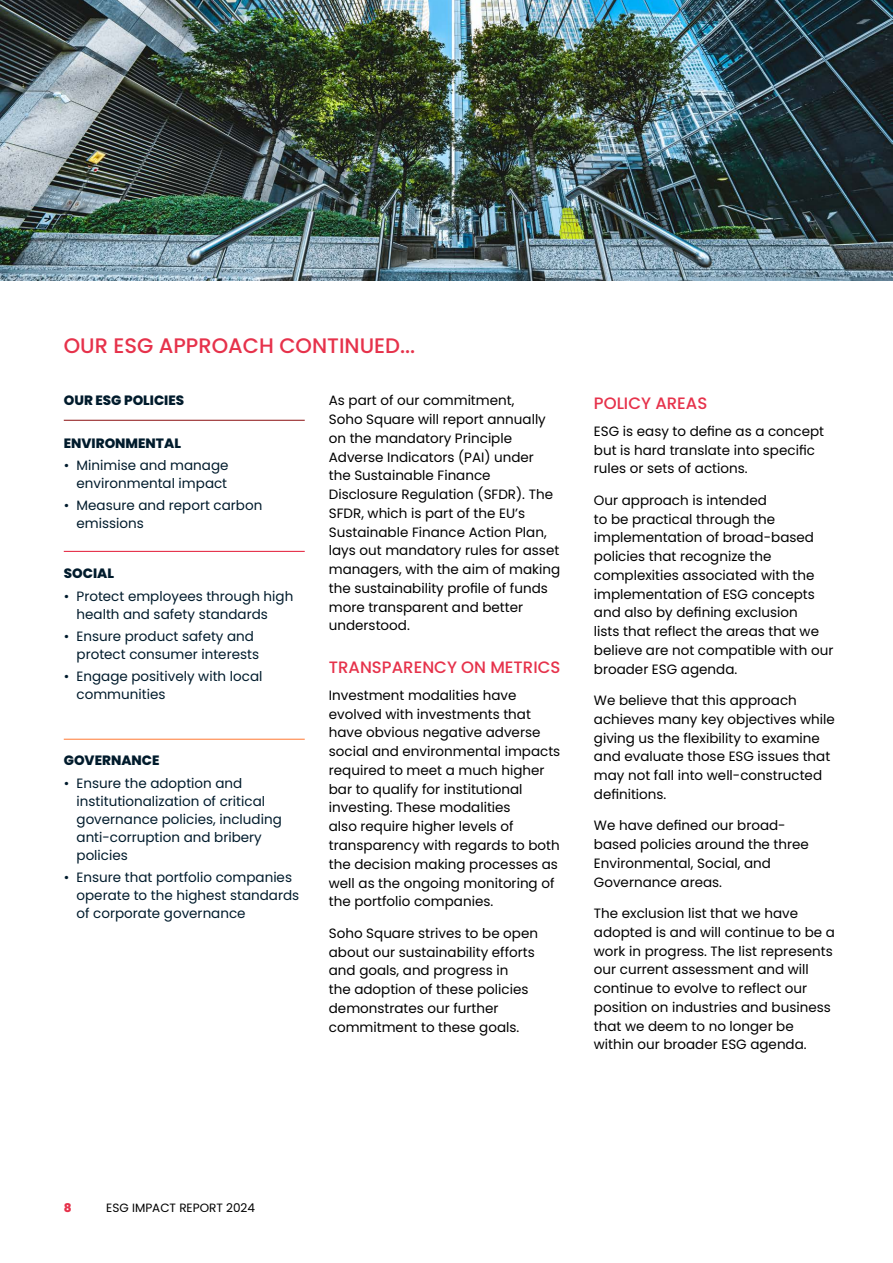
<style>
.page{position:relative;width:893px;height:1263px;background:#fff}
.page>*{position:absolute;margin:0;border:0;box-sizing:border-box;transform-origin:0 0}
.t1{font:500 21px "Poppins";color:#e6324b}
.t2{font:500 16.5px "Poppins";color:#e6324b}
.t3{font:13.5px/18.8px "Poppins";color:#000}
.t4{font:13.5px/18px "Poppins";color:#001b2c}
.t5{font:800 13.5px "Poppins";color:#001b2c}
.t6{font:12px "Poppins";color:#000}
.t7{font:800 12px "Poppins";color:#e6324b}
</style>
<div class="page">
<hr style="left:64px;top:420px;width:241px;height:1px;background:#97292b">
<hr style="left:64px;top:551px;width:241px;height:1px;background:#e6324b">
<hr style="left:64px;top:739px;width:241px;height:1px;background:#ff8748">
<img style="left:0;top:0;width:893px;height:280px">
<h1 class="t1" style="left:64px;top:333px;width:353px">OUR ESG APPROACH CONTINUED...</h1>
<p class="t5" style="left:64px;top:393px;width:122px">OUR ESG POLICIES</p>
<p class="t5" style="left:64px;top:435px;width:119px">ENVIRONMENTAL</p>
<p class="t4" style="left:64px;top:456px;width:166px;text-align:right">• Minimise and manage environmental impact</p>
<p class="t4" style="left:77px;top:497px;width:187px;text-indent:-13px">• Measure and report carbon emissions</p>
<p class="t5" style="left:64px;top:566px;width:52px">SOCIAL</p>
<p class="t4" style="left:77px;top:587px;width:218px;text-indent:-13px">• Protect employees through high health and safety standards</p>
<p class="t4" style="left:77px;top:627px;width:184px;text-indent:-13px">• Ensure product safety and protect consumer interests</p>
<p class="t4" style="left:77px;top:667px;width:187px;text-indent:-13px">• Engage positively with local communities</p>
<p class="t5" style="left:64px;top:753px;width:97px">GOVERNANCE</p>
<p class="t4" style="left:77px;top:774px;width:207px;text-indent:-13px">• Ensure the adoption and institutionalization of critical governance policies, including anti-corruption and bribery policies</p>
<p class="t4" style="left:77px;top:868px;width:224px;text-indent:-13px">• Ensure that portfolio companies operate to the highest standards of corporate governance</p>
<p class="t3" style="left:329px;top:391px;width:233px">As part of our commitment,<br>Soho Square will report annually on the mandatory Principle<br>Adverse Indicators (PAI) under<br>the Sustainable Finance<br>Disclosure Regulation (SFDR). The<br>SFDR, which is part of the EU’s<br>Sustainable Finance Action Plan, lays out mandatory rules for asset managers, with the aim of making the sustainability profile of funds more transparent and better understood.</p>
<p class="t2" style="left:329px;top:657px;width:233px">TRANSPARENCY ON METRICS</p>
<p class="t3" style="left:329px;top:686px;width:233px">Investment modalities have evolved with investments that have obvious negative adverse social and environmental impacts required to meet a much higher bar to qualify for institutional investing. These modalities<br>also require higher levels of transparency with regards to both the decision making processes as well as the ongoing monitoring of the portfolio companies.</p>
<p class="t3" style="left:329px;top:924px;width:211px">Soho Square strives to be open about our sustainability efforts and goals, and progress in<br>the adoption of these policies demonstrates our further commitment to these goals.</p>
<p class="t2" style="left:594px;top:393px;width:115px">POLICY AREAS</p>
<p class="t3" style="left:594px;top:422px;width:232px">ESG is easy to define as a concept but is hard translate into specific rules or sets of actions.</p>
<p class="t3" style="left:594px;top:491px;width:241px">Our approach is intended<br>to be practical through the implementation of broad-based policies that recognize the complexities associated with the implementation of ESG concepts and also by defining exclusion<br>lists that reflect the areas that we believe are not compatible with our broader ESG agenda.</p>
<p class="t3" style="left:594px;top:691px;width:242px">We believe that this approach achieves many key objectives while giving us the flexibility to examine and evaluate those ESG issues that may not fall into well-constructed definitions.</p>
<p class="t3" style="left:594px;top:816px;width:217px">We have defined our broad&shy;based policies around the three<br>Environmental, Social, and<br>Governance areas.</p>
<p class="t3" style="left:594px;top:904px;width:242px">The exclusion list that we have adopted is and will continue to be a work in progress. The list represents our current assessment and will continue to evolve to reflect our position on industries and business that we deem to no longer be within our broader ESG agenda.</p>
<p class="t7" style="left:64px;top:1200px;width:9px">8</p>
<p class="t6" style="left:106px;top:1200px;width:150px">ESG IMPACT REPORT 2024</p>
</div>
